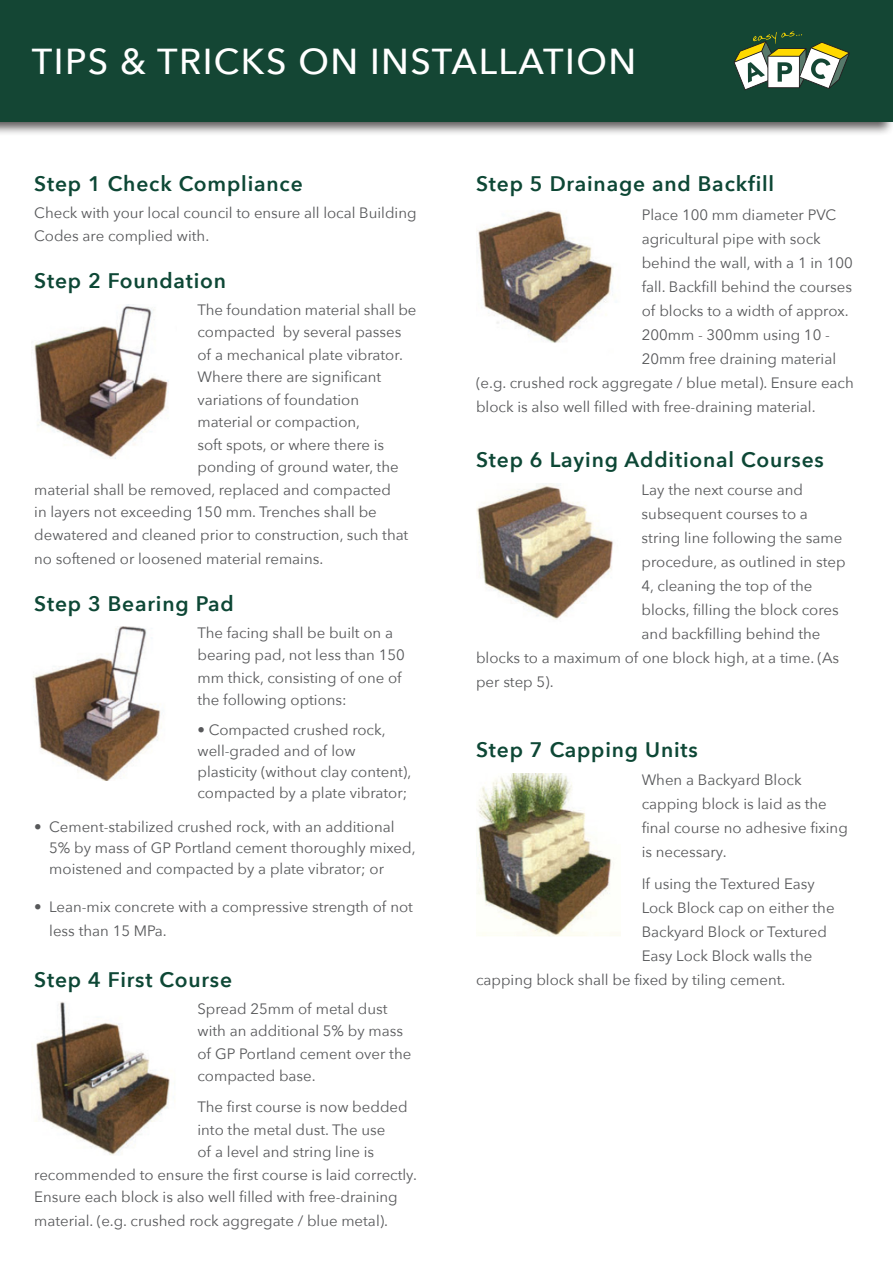
<style>
.page{position:relative;width:893px;height:1263px;background:#fff}
.page>*{position:absolute;margin:0;border:0;box-sizing:border-box;transform-origin:0 0}
.t1{font:500 36px "Avenir Next";letter-spacing:.04em;color:#fff}
.Sub_Headings_-_Green{font:600 21px "Avenir Next";letter-spacing:.04em;color:#0d4735}
.Body{font:15px/22.5px "Avenir Next";color:#57585a}
</style>
<div class="page">
<div style="left:0;top:0;width:893px;height:136px;background:#231f20;opacity:.75"></div>
<div style="left:0;top:0;width:893px;height:122px;background:#144634"></div>
<svg style="left:734px;top:31px;width:116px;height:59px"></svg>
<img style="left:34px;top:305px;width:135px;height:154px">
<img style="left:33px;top:626px;width:129px;height:155px">
<img style="left:36px;top:1002px;width:139px;height:153px">
<img style="left:476px;top:211px;width:137px;height:132px">
<img style="left:476px;top:483px;width:137px;height:137px">
<img style="left:476px;top:773px;width:144px;height:163px">
<p class="t1" style="left:32px;top:31px;width:606px">TIPS &amp; TRICKS ON INSTALLATION</p>
<p class="Sub_Headings_-_Green" style="left:34px;top:166px;width:270px">Step 1 Check Compliance</p>
<p class="Body" style="left:34px;top:201px;width:384px">Check with your local council to ensure all local Building<br>Codes are complied with.</p>
<p class="Sub_Headings_-_Green" style="left:34px;top:263px;width:193px">Step 2 Foundation</p>
<p class="Body" style="left:197px;top:298px;width:221px">The foundation material shall be</p>
<p class="Body" style="left:197px;top:320px;width:205px">compacted by several passes</p>
<p class="Body" style="left:197px;top:343px;width:207px">of a mechanical plate vibrator.</p>
<p class="Body" style="left:197px;top:365px;width:185px">Where there are significant</p>
<p class="Body" style="left:197px;top:388px;width:163px">variations of foundation</p>
<p class="Body" style="left:197px;top:410px;width:164px">material or compaction,</p>
<p class="Body" style="left:197px;top:433px;width:188px">soft spots, or where there is</p>
<p class="Body" style="left:197px;top:455px;width:203px">ponding of ground water, the</p>
<p class="Body" style="left:34px;top:478px;width:358px">material shall be removed, replaced and compacted</p>
<p class="Body" style="left:34px;top:500px;width:344px">in layers not exceeding 150 mm. Trenches shall be</p>
<p class="Body" style="left:34px;top:523px;width:376px">dewatered and cleaned prior to construction, such that</p>
<p class="Body" style="left:34px;top:547px;width:291px">no softened or loosened material remains.</p>
<p class="Sub_Headings_-_Green" style="left:34px;top:586px;width:201px">Step 3 Bearing Pad</p>
<p class="Body" style="left:197px;top:621px;width:209px">The facing shall be built on a bearing pad, not less than 150 mm thick, consisting of one of the following options:</p>
<p class="Body" style="left:197px;top:718px;width:215px;line-height:21px">• Compacted crushed rock, well-graded and of low plasticity (without clay content), compacted by a plate vibrator;</p>
<p class="Body" style="left:49px;top:815px;width:368px;line-height:21px;text-indent:-15px">• Cement-stabilized crushed rock, with an additional<br>5% by mass of GP Portland cement thoroughly mixed, moistened and compacted by a plate vibrator; or</p>
<p class="Body" style="left:49px;top:894px;width:365px;line-height:24px;text-indent:-15px">• Lean-mix concrete with a compressive strength of not less than 15 MPa.</p>
<p class="Sub_Headings_-_Green" style="left:34px;top:962px;width:199px">Step 4 First Course</p>
<p class="Body" style="left:197px;top:997px;width:215px">Spread 25mm of metal dust with an additional 5% by mass of GP Portland cement over the compacted base.</p>
<p class="Body" style="left:197px;top:1095px;width:212px">The first course is now bedded</p>
<p class="Body" style="left:197px;top:1118px;width:189px">into the metal dust. The use</p>
<p class="Body" style="left:197px;top:1140px;width:178px">of a level and string line is</p>
<p class="Body" style="left:34px;top:1163px;width:384px">recommended to ensure the first course is laid correctly.</p>
<p class="Body" style="left:34px;top:1185px;width:365px">Ensure each block is also well filled with free-draining</p>
<p class="Body" style="left:34px;top:1209px;width:355px">material. (e.g. crushed rock aggregate / blue metal).</p>
<p class="Sub_Headings_-_Green" style="left:476px;top:166px;width:300px">Step 5 Drainage and Backfill</p>
<p class="Body" style="left:642px;top:203px;width:196px">Place 100 mm diameter PVC</p>
<p class="Body" style="left:642px;top:227px;width:181px">agricultural pipe with sock</p>
<p class="Body" style="left:642px;top:251px;width:213px">behind the wall, with a 1 in 100</p>
<p class="Body" style="left:642px;top:275px;width:212px">fall. Backfill behind the courses</p>
<p class="Body" style="left:642px;top:299px;width:208px">of blocks to a width of approx.</p>
<p class="Body" style="left:642px;top:323px;width:190px">200mm - 300mm using 10 -</p>
<p class="Body" style="left:642px;top:347px;width:196px">20mm free draining material</p>
<p class="Body" style="left:476px;top:371px;width:379px">(e.g. crushed rock aggregate / blue metal). Ensure each</p>
<p class="Body" style="left:476px;top:395px;width:341px">block is also well filled with free-draining material.</p>
<p class="Sub_Headings_-_Green" style="left:476px;top:441px;width:349px">Step 6 Laying Additional Courses</p>
<p class="Body" style="left:642px;top:478px;width:163px">Lay the next course and</p>
<p class="Body" style="left:642px;top:502px;width:168px">subsequent courses to a</p>
<p class="Body" style="left:642px;top:526px;width:202px">string line following the same</p>
<p class="Body" style="left:642px;top:550px;width:205px">procedure, as outlined in step</p>
<p class="Body" style="left:642px;top:574px;width:172px">4, cleaning the top of the</p>
<p class="Body" style="left:642px;top:598px;width:199px">blocks, filling the block cores</p>
<p class="Body" style="left:642px;top:622px;width:180px">and backfilling behind the</p>
<p class="Body" style="left:476px;top:646px;width:365px">blocks to a maximum of one block high, at a time. (As</p>
<p class="Body" style="left:476px;top:670px;width:79px">per step 5).</p>
<p class="Sub_Headings_-_Green" style="left:476px;top:731px;width:223px">Step 7 Capping Units</p>
<p class="Body" style="left:642px;top:767px;width:208px;line-height:24px">When a Backyard Block capping block is laid as the final course no adhesive fixing is necessary.</p>
<p class="Body" style="left:642px;top:872px;width:175px">If using the Textured Easy</p>
<p class="Body" style="left:642px;top:896px;width:194px">Lock Block cap on either the</p>
<p class="Body" style="left:642px;top:920px;width:187px">Backyard Block or Textured</p>
<p class="Body" style="left:642px;top:944px;width:172px">Easy Lock Block walls the</p>
<p class="Body" style="left:476px;top:968px;width:311px">capping block shall be fixed by tiling cement.</p>
</div>
